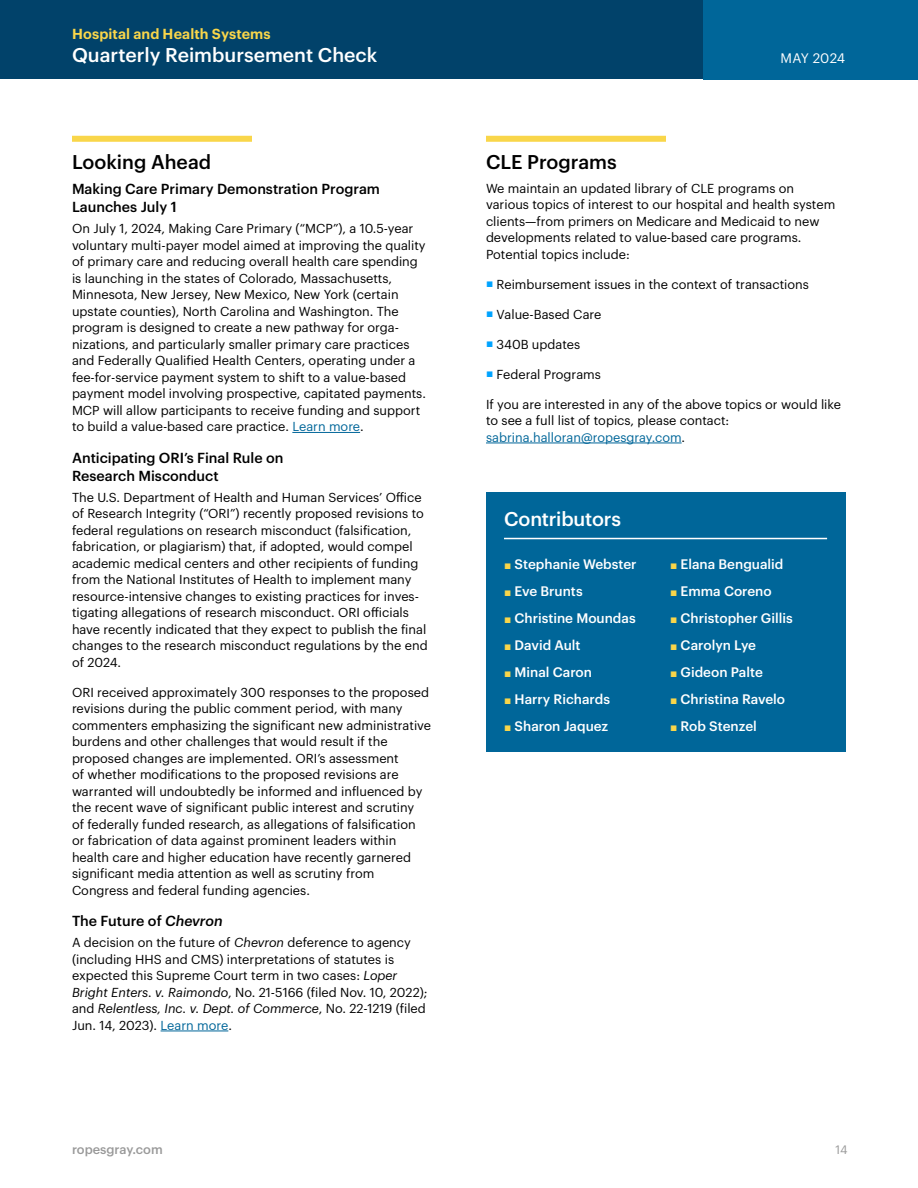
<style>
.page{position:relative;width:918px;height:1188px;background:#fff}
.page>*{position:absolute;margin:0;border:0;box-sizing:border-box;transform-origin:0 0}
.t1{font:500 19.5px "Graphik";color:#fff}
.t2{font:500 19.5px "Graphik";color:#000}
.t3{font:500 14.25px/18px "Graphik";color:#000}
.t4{font:600 14.25px "Graphik";letter-spacing:.01em;color:#f9d64a}
.t5{font:500 13.5px "Graphik";color:#fff}
.t6{font:13.5px "Graphik";letter-spacing:.01em;color:#fff}
.t7{font:12.75px/16.5px "Graphik";color:#000}
.t8{font:500 12.75px "Graphik";color:#999}
.t9{font:12px "Graphik";color:#999}
.s1{color:#069}
.s2{font-style:italic}
.s3{font-family:"Arial";font-weight:700;font-size:12px;color:#00a3ff}
.s4{font-family:"Arial";font-weight:700;font-size:12px;color:#f9d64a}
</style>
<div class="page">
<div style="left:0;top:0;width:918px;height:80px;background:#01426a"></div>
<div style="left:704px;top:0;width:214px;height:80px;background:#069"></div>
<div style="left:72px;top:136px;width:180px;height:6px;background:#f9d64a"></div>
<hr style="left:292px;top:432px;width:68px;height:1px;background:#069">
<hr style="left:161px;top:1031px;width:67px;height:1px;background:#069">
<div style="left:486px;top:136px;width:180px;height:6px;background:#f9d64a"></div>
<hr style="left:486px;top:443px;width:196px;height:1px;background:#069">
<div style="left:486px;top:492px;width:359px;height:260px;background:#069"></div>
<hr style="left:504px;top:538px;width:323px;height:1px;background:#fff">
<p class="t4" style="left:72px;top:23px;width:200px">Hospital and Health Systems</p>
<h1 class="t1" style="left:72px;top:41px;width:307px">Quarterly Reimbursement Check</h1>
<h1 class="t2" style="left:72px;top:147px;width:141px">Looking Ahead</h1>
<p class="t3" style="left:72px;top:179px;width:310px">Making Care Primary Demonstration Program<br>Launches July 1</p>
<p class="t7" style="left:72px;top:219px;width:356px">On July 1, 2024, Making Care Primary (“MCP”), a 10.5-year voluntary multi-payer model aimed at improving the quality of primary care and reducing overall health care spending is launching in the states of Colorado, Massachusetts, Minnesota, New Jersey, New Mexico, New York (certain upstate counties), North Carolina and Washington. The program is designed to create a new pathway for orga&shy;nizations, and particularly smaller primary care practices and Federally Qualified Health Centers, operating under a fee-for-service payment system to shift to a value-based payment model involving prospective, capitated payments.<br>MCP will allow participants to receive funding and support to build a value-based care practice. <span class="s1">Learn more</span>.</p>
<p class="t3" style="left:72px;top:447px;width:213px">Anticipating ORI’s Final Rule on<br>Research Misconduct</p>
<p class="t7" style="left:72px;top:488px;width:357px">The U.S. Department of Health and Human Services’ Office of Research Integrity (“ORI”) recently proposed revisions to federal regulations on research misconduct (falsification, fabrication, or plagiarism) that, if adopted, would compel academic medical centers and other recipients of funding from the National Institutes of Health to implement many resource-intensive changes to existing practices for inves&shy;tigating allegations of research misconduct. ORI officials have recently indicated that they expect to publish the final changes to the research misconduct regulations by the end of 2024.</p>
<p class="t7" style="left:72px;top:683px;width:361px">ORI received approximately 300 responses to the proposed revisions during the public comment period, with many commenters emphasizing the significant new administrative burdens and other challenges that would result if the proposed changes are implemented. ORI’s assessment<br>of whether modifications to the proposed revisions are warranted will undoubtedly be informed and influenced by the recent wave of significant public interest and scrutiny<br>of federally funded research, as allegations of falsification or fabrication of data against prominent leaders within health care and higher education have recently garnered significant media attention as well as scrutiny from Congress and federal funding agencies.</p>
<p class="t3" style="left:72px;top:911px;width:152px">The Future of <span class="s2">Chevron</span></p>
<p class="t7" style="left:72px;top:933px;width:357px">A decision on the future of <span class="s2">Chevron</span> deference to agency (including HHS and CMS) interpretations of statutes is expected this Supreme Court term in two cases: <span class="s2">Loper Bright Enters. v. Raimondo</span>, No. 21-5166 (filed Nov. 10, 2022); and <span class="s2">Relentless, Inc. v. Dept. of Commerce</span>, No. 22-1219 (filed Jun. 14, 2023). <span class="s1">Learn more</span>.</p>
<p class="t6" style="left:781px;top:48px;width:66px">MAY 2024</p>
<h1 class="t2" style="left:486px;top:147px;width:132px">CLE Programs</h1>
<p class="t7" style="left:486px;top:179px;width:351px">We maintain an updated library of CLE programs on various topics of interest to our hospital and health system clients—from primers on Medicare and Medicaid to new developments related to value-based care programs.<br>Potential topics include:</p>
<p class="t7" style="left:486px;top:275px;width:325px"><span class="s3">■</span> Reimbursement issues in the context of transactions</p>
<p class="t7" style="left:486px;top:305px;width:117px"><span class="s3">■</span> Value-Based Care</p>
<p class="t7" style="left:486px;top:335px;width:96px"><span class="s3">■</span> 340B updates</p>
<p class="t7" style="left:486px;top:365px;width:116px"><span class="s3">■</span> Federal Programs</p>
<p class="t7" style="left:486px;top:395px;width:357px">If you are interested in any of the above topics or would like to see a full list of topics, please contact: <span class="s1">sabrina.halloran@ropesgray.com</span>.</p>
<h1 class="t1" style="left:504px;top:504px;width:119px">Contributors</h1>
<p class="t5" style="left:504px;top:554px;width:134px"><span class="s4">■</span> Stephanie Webster</p>
<p class="t5" style="left:504px;top:581px;width:80px"><span class="s4">■</span> Eve Brunts</p>
<p class="t5" style="left:504px;top:608px;width:133px"><span class="s4">■</span> Christine Moundas</p>
<p class="t5" style="left:504px;top:635px;width:78px"><span class="s4">■</span> David Ault</p>
<p class="t5" style="left:504px;top:662px;width:90px"><span class="s4">■</span> Minal Caron</p>
<p class="t5" style="left:504px;top:689px;width:108px"><span class="s4">■</span> Harry Richards</p>
<p class="t5" style="left:504px;top:716px;width:106px"><span class="s4">■</span> Sharon Jaquez</p>
<p class="t5" style="left:670px;top:554px;width:115px"><span class="s4">■</span> Elana Bengualid</p>
<p class="t5" style="left:670px;top:581px;width:103px"><span class="s4">■</span> Emma Coreno</p>
<p class="t5" style="left:670px;top:608px;width:124px"><span class="s4">■</span> Christopher Gillis</p>
<p class="t5" style="left:670px;top:635px;width:88px"><span class="s4">■</span> Carolyn Lye</p>
<p class="t5" style="left:670px;top:662px;width:94px"><span class="s4">■</span> Gideon Palte</p>
<p class="t5" style="left:670px;top:689px;width:117px"><span class="s4">■</span> Christina Ravelo</p>
<p class="t5" style="left:670px;top:716px;width:88px"><span class="s4">■</span> Rob Stenzel</p>
<p class="t8" style="left:72px;top:1139px;width:92px">ropesgray.com</p>
<p class="t9" style="left:836px;top:1140px;width:13px">14</p>
</div>
